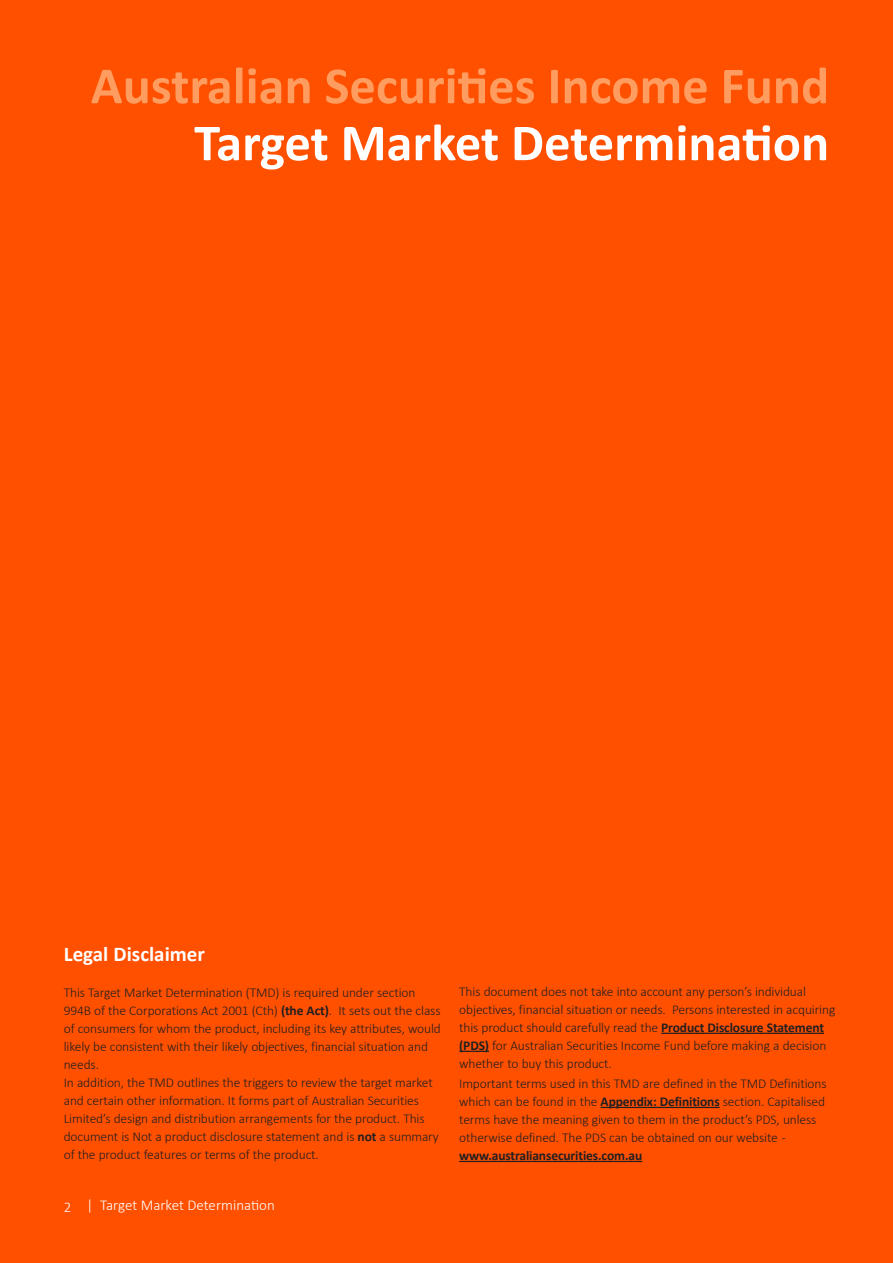
<style>
.page{position:relative;width:893px;height:1263px;background:#ff5000}
.page>*{position:absolute;margin:0;border:0;box-sizing:border-box;transform-origin:0 0}
.Headings{font:700 52.5px "Calibri";color:#ff9c5f}
.Headings-2{font:700 52.5px "Calibri";color:#fff}
.Body_Copy_Sub_Head{font:700 21px "Calibri";color:#fff}
.t1{font:300 15px "Calibri";color:#fff}
.Body_Copy_Sub_Head-2{font:300 13.5px/18px "Calibri";letter-spacing:-.01em;color:#231f20}
.Body_Copy__Black{font:300 13.5px/18px "Calibri";letter-spacing:-.01em;color:#231f20}
.s1{font-weight:700}
</style>
<div class="page">
<hr style="left:661px;top:1033px;width:163px;height:1px;background:#231f20">
<hr style="left:459px;top:1051px;width:30px;height:1px;background:#231f20">
<hr style="left:601px;top:1107px;width:119px;height:1px;background:#231f20">
<hr style="left:459px;top:1161px;width:183px;height:1px;background:#231f20">
<p class="Headings" style="left:91px;top:53px;width:740px">Australian Securities Income Fund</p>
<p class="Headings-2" style="left:194px;top:110px;width:636px">Target Market Determination</p>
<p class="Body_Copy_Sub_Head" style="left:64px;top:941px;width:143px">Legal Disclaimer</p>
<p class="Body_Copy_Sub_Head-2" style="left:64px;top:983px;width:379px">This Target Market Determination (TMD) is required under section 994B of the Corporations Act 2001 (Cth) <span class="s1">(the Act)</span>. It sets out the class of consumers for whom the product, including its key attributes, would likely be consistent with their likely objectives, financial situation and needs.<br>In addition, the TMD outlines the triggers to review the target market and certain other information. It forms part of Australian Securities Limited’s design and distribution arrangements for the product. This document is Not a product disclosure statement and is <span class="s1">not</span> a summary of the product features or terms of the product.</p>
<p class="Body_Copy_Sub_Head-2" style="left:459px;top:982px;width:378px">This document does not take into account any person’s individual objectives, financial situation or needs. Persons interested in acquiring this product should carefully read the <span class="s1">Product Disclosure Statement (PDS)</span> for Australian Securities Income Fund before making a decision whether to buy this product.</p>
<p class="Body_Copy__Black" style="left:459px;top:1075px;width:369px">Important terms used in this TMD are defined in the TMD Definitions which can be found in the <span class="s1">Appendix: Definitions</span> section. Capitalised terms have the meaning given to them in the product’s PDS, unless otherwise defined. The PDS can be obtained on our website - <span class="s1">www.australiansecurities.com.au</span></p>
<p class="t1" style="left:64px;top:1198px;width:9px">2</p>
<p class="t1" style="left:86px;top:1196px;width:190px">| Target Market Determination</p>
</div>
